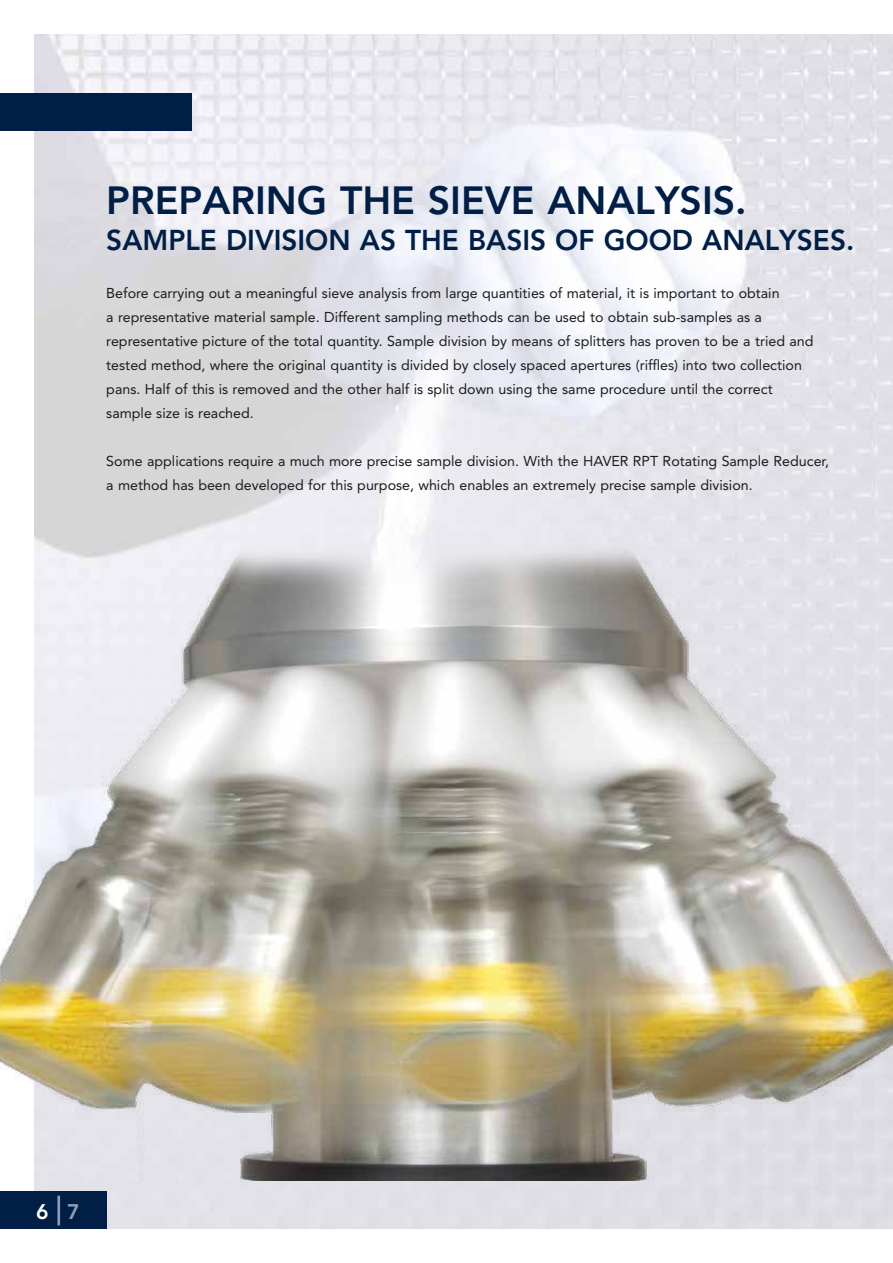
<style>
.page{position:relative;width:893px;height:1263px;background:#fff}
.page>*{position:absolute;margin:0;border:0;box-sizing:border-box;transform-origin:0 0}
.t1{font:800 39px "Avenir LT Std";color:#001e46}
.t2{font:800 28.5px "Avenir LT Std";color:#001e46}
.t3{font:800 21px "Avenir LT Std";color:#fff}
.t4{font:14.25px/24px "Avenir LT Std";color:#1c1c1b}
.s1{color:#919eba}
</style>
<div class="page">
<img style="left:34px;top:34px;width:859px;height:1195px">
<div style="left:0;top:1192px;width:106px;height:37px;background:#001e46"></div>
<hr style="left:57px;top:1196px;width:3px;height:29px;background:#919ab7">
<img style="left:0;top:536px;width:893px;height:644px">
<div style="left:0;top:94px;width:191px;height:37px;background:#001e46"></div>
<h1 class="t1" style="left:106px;top:177px;width:642px">PREPARING THE SIEVE ANALYSIS.</h1>
<h2 class="t2" style="left:106px;top:223px;width:749px">SAMPLE DIVISION AS THE BASIS OF GOOD ANALYSES.</h2>
<p class="t4" style="left:106px;top:281px;width:709px">Before carrying out a meaningful sieve analysis from large quantities of material, it is important to obtain<br>a representative material sample. Different sampling methods can be used to obtain sub-samples as a representative picture of the total quantity. Sample division by means of splitters has proven to be a tried and tested method, where the original quantity is divided by closely spaced apertures (riffles) into two collection pans. Half of this is removed and the other half is split down using the same procedure until the correct sample size is reached.</p>
<p class="t4" style="left:106px;top:449px;width:724px">Some applications require a much more precise sample division. With the HAVER RPT Rotating Sample Reducer, a method has been developed for this purpose, which enables an extremely precise sample division.</p>
<h3 class="t3" style="left:36px;top:1199px;width:45px">6 <span class="s1">7</span></h3>
</div>
